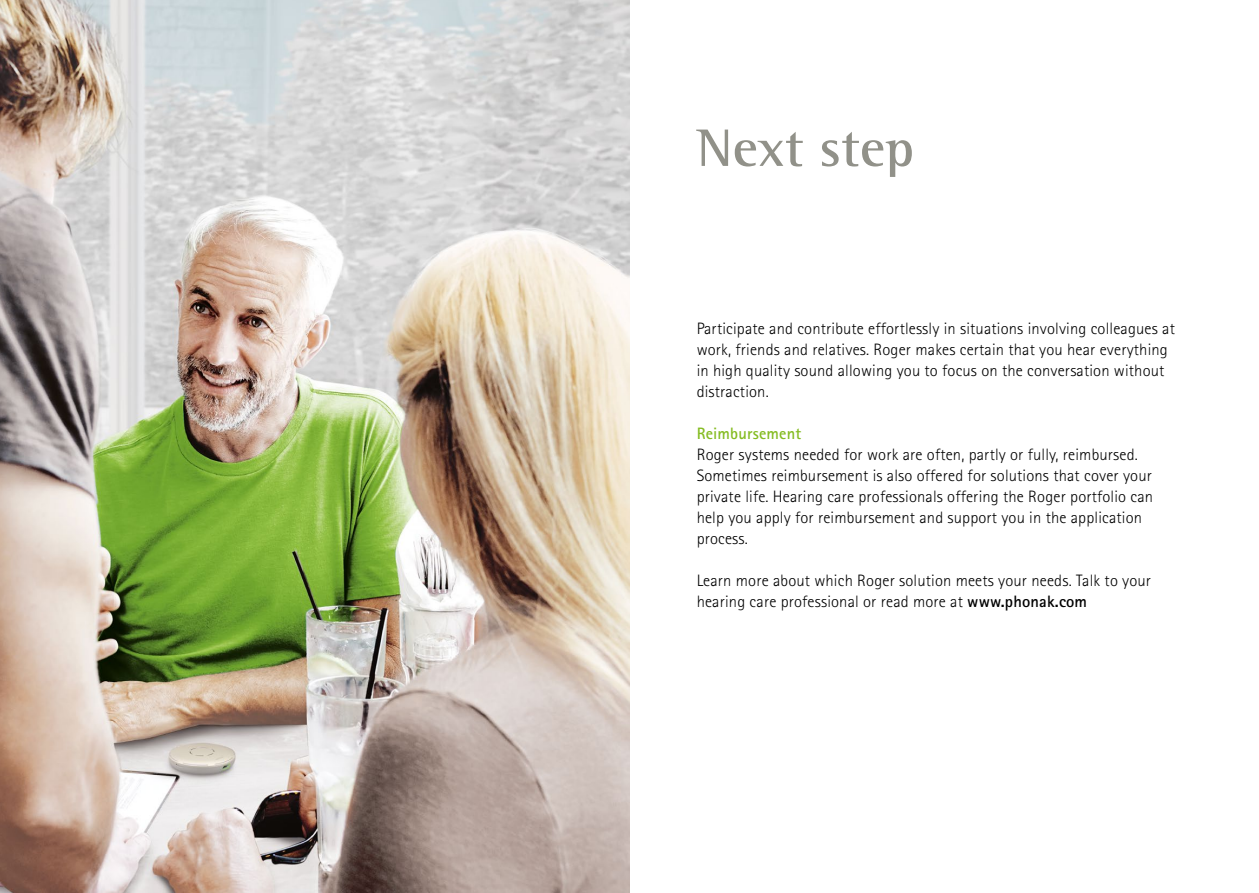
<style>
.page{position:relative;width:1259px;height:893px;background:#fff}
.page>*{position:absolute;margin:0;border:0;box-sizing:border-box;transform-origin:0 0}
.PHO_Headline_18pt_Gr{font:700 54px "Rotis Semi Serif Pro";color:#919189}
.PHO_Bodycopy_11pt_Bl{font:300 16.5px/21px "Rotis Sans Serif Pro";letter-spacing:.01em;color:#000}
.PHO_Bodycopy_11pt_Bl-2{font:700 16.5px "Rotis Sans Serif Pro";letter-spacing:.01em;color:#85bc22}
.s1{font-weight:700}
</style>
<div class="page">
<img style="left:0;top:0;width:629px;height:893px">
<p class="PHO_Headline_18pt_Gr" style="left:696px;top:115px;width:219px">Next step</p>
<p class="PHO_Bodycopy_11pt_Bl" style="left:696px;top:318px;width:480px">Participate and contribute effortlessly in situations involving colleagues at work, friends and relatives. Roger makes certain that you hear everything in high quality sound allowing you to focus on the conversation without distraction.</p>
<p class="PHO_Bodycopy_11pt_Bl-2" style="left:696px;top:423px;width:106px">Reimbursement</p>
<p class="PHO_Bodycopy_11pt_Bl" style="left:696px;top:444px;width:458px">Roger systems needed for work are often, partly or fully, reimbursed.<br>Sometimes reimbursement is also offered for solutions that cover your private life. Hearing care professionals offering the Roger portfolio can help you apply for reimbursement and support you in the application process.</p>
<p class="PHO_Bodycopy_11pt_Bl" style="left:696px;top:570px;width:456px">Learn more about which Roger solution meets your needs. Talk to your hearing care professional or read more at <span class="s1">www.phonak.com</span></p>
</div>
